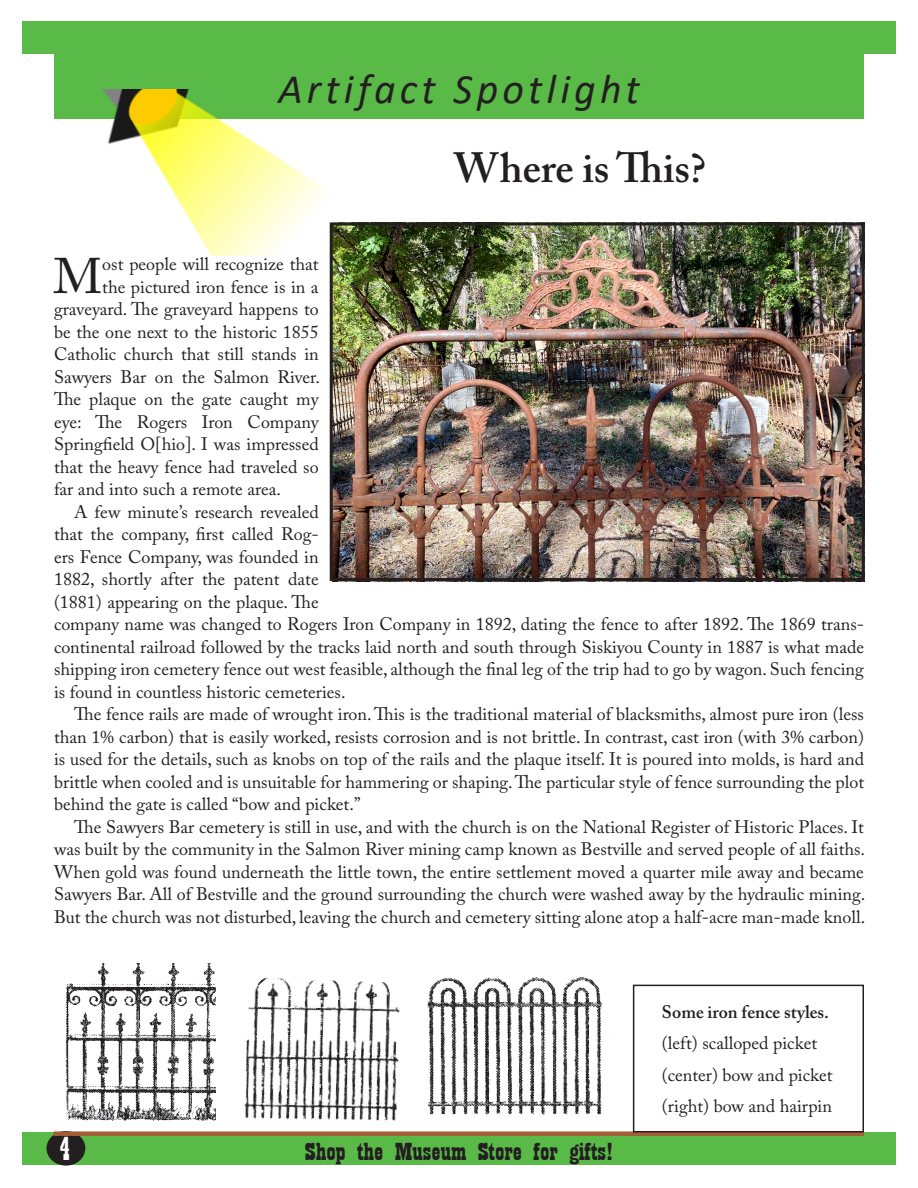
<style>
.page{position:relative;width:918px;height:1188px;background:#fff}
.page>*{position:absolute;margin:0;border:0;box-sizing:border-box;transform-origin:0 0}
.t1{font:49.65px "Adobe Caslon Pro";color:#231f20}
.t2{font:italic 42px "Calibri";letter-spacing:.1em;color:#231f20}
.t3{font:600 42px "Adobe Caslon Pro";color:#231f20}
.t4{font:34.5px "Playbill";color:#fff}
.t5{font:25.5px "Playbill";color:#231f20;scale:1.5 1}
.t6{font:18px/31.5px "Adobe Caslon Pro";color:#231f20}
.t7{font:600 18px "Adobe Caslon Pro";color:#231f20}
</style>
<div class="page">
<div style="left:22px;top:22px;width:874px;height:32px;background:#59ba47"></div>
<div style="left:22px;top:1132px;width:874px;height:32px;background:#59ba47"></div>
<div style="left:46px;top:1131px;width:39px;height:35px;background:#231f20;border-radius:50%"></div>
<div style="left:54px;top:1131px;width:810px;height:5px;background:#a55d35"></div>
<div style="left:54px;top:54px;width:810px;height:65px;background:#59ba47"></div>
<img style="left:102px;top:89px;width:228px;height:166px">
<img style="left:334px;top:226px;width:527px;height:351px">
<div style="left:330px;top:222px;width:535px;height:359px;border:3px solid #231f20"></div>
<div style="left:633px;top:985px;width:231px;height:147px;border:2px solid #231f20"></div>
<img style="left:427px;top:976px;width:183px;height:140px">
<img style="left:244px;top:978px;width:156px;height:143px">
<img style="left:65px;top:964px;width:151px;height:157px">
<h2 class="t2" style="left:278px;top:60px;width:362px">Artifact Spotlight</h2>
<h2 class="t3" style="left:454px;top:143px;width:253px">Where is This?</h2>
<h1 class="t1" style="left:54px;top:247px;width:50px">M</h1>
<p class="t6" style="left:102px;top:249px;width:218px">ost people will recognize that</p>
<p class="t6" style="left:102px;top:271px;width:218px">the pictured iron fence is in a</p>
<p class="t6" style="left:54px;top:294px;width:266px">graveyard. The graveyard happens to</p>
<p class="t6" style="left:54px;top:316px;width:266px">be the one next to the historic 1855</p>
<p class="t6" style="left:54px;top:339px;width:266px">Catholic church that still stands in</p>
<p class="t6" style="left:54px;top:361px;width:267px">Sawyers Bar on the Salmon River.</p>
<p class="t6" style="left:54px;top:384px;width:266px">The plaque on the gate caught my</p>
<p class="t6" style="left:54px;top:406px;width:266px">eye: The Rogers Iron Company</p>
<p class="t6" style="left:54px;top:429px;width:266px">Springfield O[hio]. I was impressed</p>
<p class="t6" style="left:54px;top:451px;width:266px">that the heavy fence had traveled so</p>
<p class="t6" style="left:54px;top:474px;width:229px">far and into such a remote area.</p>
<p class="t6" style="left:74px;top:496px;width:246px">A few minute’s research revealed</p>
<p class="t6" style="left:54px;top:519px;width:266px">that the company, first called Rog-</p>
<p class="t6" style="left:54px;top:541px;width:266px">ers Fence Company, was founded in</p>
<p class="t6" style="left:54px;top:564px;width:266px">1882, shortly after the patent date</p>
<p class="t6" style="left:54px;top:586px;width:266px">(1881) appearing on the plaque. The</p>
<p class="t6" style="left:54px;top:609px;width:812px">company name was changed to Rogers Iron Company in 1892, dating the fence to after 1892. The 1869 trans-</p>
<p class="t6" style="left:54px;top:631px;width:812px">continental railroad followed by the tracks laid north and south through Siskiyou County in 1887 is what made</p>
<p class="t6" style="left:54px;top:654px;width:811px">shipping iron cemetery fence out west feasible, although the final leg of the trip had to go by wagon. Such fencing</p>
<p class="t6" style="left:54px;top:676px;width:293px">is found in countless historic cemeteries.</p>
<p class="t6" style="left:74px;top:699px;width:791px">The fence rails are made of wrought iron. This is the traditional material of blacksmiths, almost pure iron (less</p>
<p class="t6" style="left:54px;top:721px;width:811px">than 1% carbon) that is easily worked, resists corrosion and is not brittle. In contrast, cast iron (with 3% carbon)</p>
<p class="t6" style="left:54px;top:744px;width:812px">is used for the details, such as knobs on top of the rails and the plaque itself. It is poured into molds, is hard and</p>
<p class="t6" style="left:54px;top:766px;width:812px">brittle when cooled and is unsuitable for hammering or shaping. The particular style of fence surrounding the plot</p>
<p class="t6" style="left:54px;top:789px;width:308px">behind the gate is called “bow and picket.”</p>
<p class="t6" style="left:74px;top:811px;width:791px">The Sawyers Bar cemetery is still in use, and with the church is on the National Register of Historic Places. It</p>
<p class="t6" style="left:54px;top:834px;width:813px">was built by the community in the Salmon River mining camp known as Bestville and served people of all faiths.</p>
<p class="t6" style="left:54px;top:856px;width:811px">When gold was found underneath the little town, the entire settlement moved a quarter mile away and became</p>
<p class="t6" style="left:54px;top:879px;width:813px">Sawyers Bar. All of Bestville and the ground surrounding the church were washed away by the hydraulic mining.</p>
<p class="t6" style="left:54px;top:901px;width:813px">But the church was not disturbed, leaving the church and cemetery sitting alone atop a half-acre man-made knoll.</p>
<h3 class="t4" style="left:59px;top:1131px;width:14px">4</h3>
<h3 class="t5" style="left:305px;top:1139px;width:207px">Shop the Museum Store for gifts!</h3>
<p class="t7" style="left:662px;top:1001px;width:169px">Some iron fence styles.</p>
<p class="t6" style="left:662px;top:1027px;width:172px">(left) scalloped picket (center) bow and picket (right) bow and hairpin</p>
</div>
